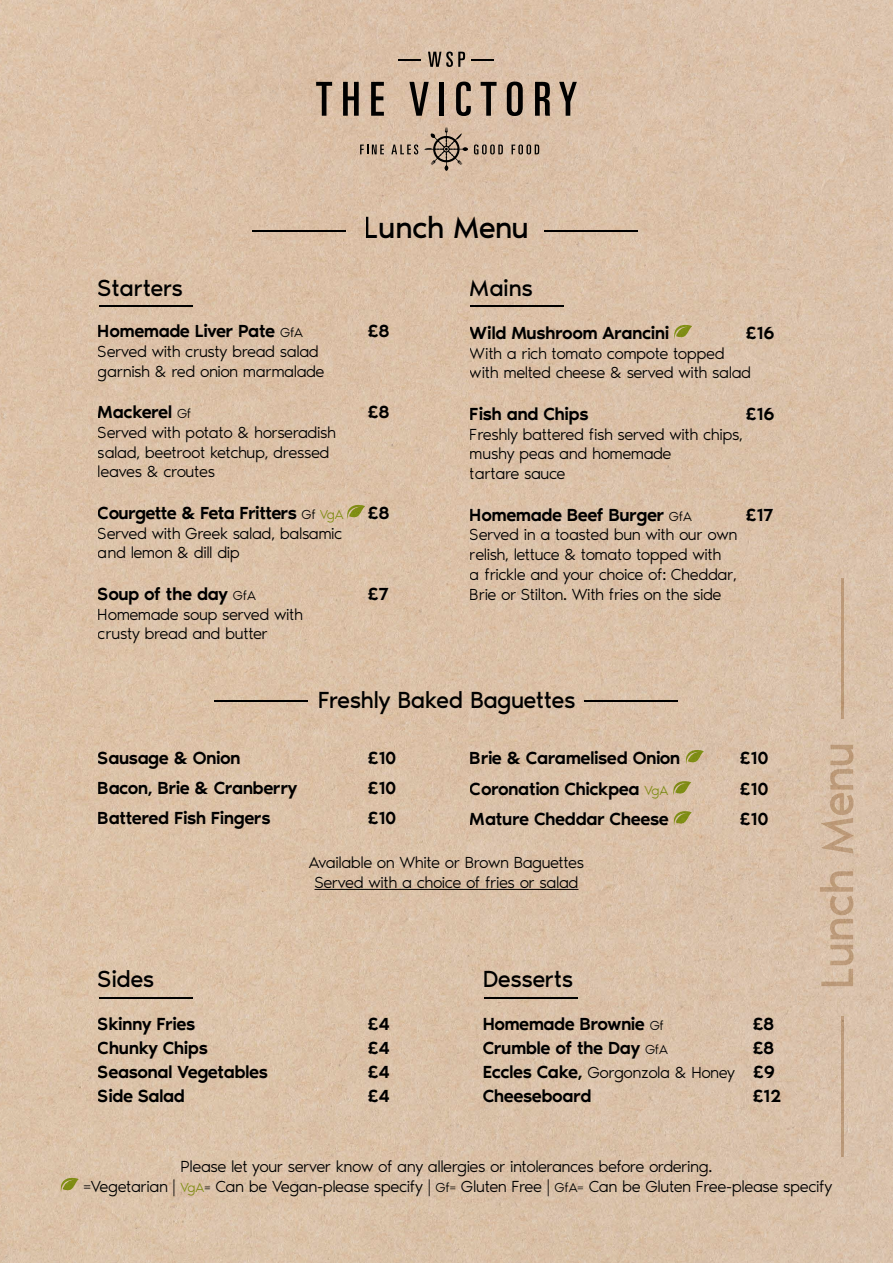
<style>
.page{position:relative;width:893px;height:1263px;background:#fff}
.page>*{position:absolute;margin:0;border:0;box-sizing:border-box;transform-origin:0 0}
.t1{font:31.5px "Noir Pro";letter-spacing:-.03em;color:#000}
.t2{font:24px "Noir Pro";letter-spacing:-.025em;color:#000}
.t3{font:500 18px "Noir Pro";letter-spacing:-.03em;color:#000}
.t4{font:300 16.5px/19.8px "Noir Pro";letter-spacing:-.03em;color:#000}
.s1{font-weight:300;font-size:13.5px}
.s2{font-weight:300;font-size:13.5px;color:#95bb20}
.s3{font-weight:500;font-size:18px}
.s4{font-size:13.5px;color:#95bb20}
.s5{font-size:13.5px}
</style>
<div class="page">
<img style="left:0;top:0;width:893px;height:1263px">
<svg style="left:428px;top:52px;width:37px;height:15px"></svg>
<svg style="left:316px;top:82px;width:16px;height:34px"></svg>
<svg style="left:343px;top:82px;width:16px;height:34px"></svg>
<svg style="left:371px;top:82px;width:13px;height:34px"></svg>
<svg style="left:409px;top:82px;width:20px;height:34px"></svg>
<hr style="left:440px;top:82px;width:4px;height:34px;background:#000">
<svg style="left:456px;top:82px;width:15px;height:34px"></svg>
<svg style="left:481px;top:82px;width:16px;height:34px"></svg>
<svg style="left:507px;top:82px;width:16px;height:34px"></svg>
<svg style="left:535px;top:82px;width:15px;height:34px"></svg>
<svg style="left:559px;top:82px;width:18px;height:34px"></svg>
<svg style="left:472px;top:59px;width:22px;height:1px"></svg>
<svg style="left:398px;top:59px;width:23px;height:1px"></svg>
<svg style="left:360px;top:145px;width:24px;height:9px"></svg>
<svg style="left:391px;top:144px;width:27px;height:10px"></svg>
<svg style="left:474px;top:144px;width:29px;height:10px"></svg>
<svg style="left:512px;top:144px;width:27px;height:10px"></svg>
<svg style="left:424px;top:127px;width:44px;height:44px;background:#b09a86"></svg>
<svg style="left:347px;top:504px;width:18px;height:17px"></svg>
<svg style="left:674px;top:324px;width:18px;height:17px"></svg>
<svg style="left:61px;top:1177px;width:18px;height:16px"></svg>
<hr style="left:584px;top:700px;width:94px;height:2px;background:#000">
<hr style="left:214px;top:700px;width:94px;height:2px;background:#000">
<hr style="left:252px;top:230px;width:94px;height:2px;background:#000">
<hr style="left:841px;top:1016px;width:3px;height:141px;background:#ddccb7">
<hr style="left:544px;top:230px;width:94px;height:2px;background:#000">
<hr style="left:841px;top:578px;width:3px;height:140px;background:#ddccb7">
<hr style="left:470px;top:305px;width:94px;height:2px;background:#000">
<hr style="left:99px;top:305px;width:94px;height:2px;background:#000">
<hr style="left:99px;top:997px;width:94px;height:2px;background:#000">
<hr style="left:484px;top:997px;width:94px;height:2px;background:#000">
<svg style="left:820px;top:745px;width:34px;height:241px;background:#d0b59a"></svg>
<svg style="left:686px;top:749px;width:18px;height:17px"></svg>
<svg style="left:673px;top:780px;width:18px;height:17px"></svg>
<svg style="left:674px;top:810px;width:18px;height:17px"></svg>
<hr style="left:314px;top:889px;width:264px;height:1px;background:#000">
<h1 class="t1" style="left:364px;top:203px;width:167px">Lunch Menu</h1>
<h2 class="t2" style="left:98px;top:269px;width:87px">Starters</h2>
<p class="t3" style="left:98px;top:317px;width:207px">Homemade Liver Pate <span class="s1">GfA</span></p>
<p class="t3" style="left:368px;top:317px;width:23px">£8</p>
<p class="t4" style="left:98px;top:340px;width:228px">Served with crusty bread salad garnish &amp; red onion marmalade</p>
<p class="t3" style="left:98px;top:398px;width:95px">Mackerel <span class="s1">Gf</span></p>
<p class="t3" style="left:368px;top:398px;width:23px">£8</p>
<p class="t4" style="left:98px;top:421px;width:240px">Served with potato &amp; horseradish salad, beetroot ketchup, dressed leaves &amp; croutes</p>
<p class="t3" style="left:98px;top:499px;width:247px">Courgette &amp; Feta Fritters <span class="s1">Gf</span> <span class="s2">VgA</span></p>
<p class="t3" style="left:368px;top:499px;width:23px">£8</p>
<p class="t4" style="left:98px;top:522px;width:246px">Served with Greek salad, balsamic and lemon &amp; dill dip</p>
<p class="t3" style="left:98px;top:580px;width:160px">Soup of the day <span class="s1">GfA</span></p>
<p class="t3" style="left:368px;top:580px;width:22px">£7</p>
<p class="t4" style="left:98px;top:603px;width:207px">Homemade soup served with crusty bread and butter</p>
<h2 class="t2" style="left:470px;top:269px;width:64px">Mains</h2>
<p class="t3" style="left:470px;top:319px;width:201px">Wild Mushroom Arancini</p>
<p class="t3" style="left:746px;top:319px;width:30px">£16</p>
<p class="t4" style="left:470px;top:342px;width:283px">With a rich tomato compote topped with melted cheese &amp; served with salad</p>
<p class="t3" style="left:470px;top:400px;width:120px">Fish and Chips</p>
<p class="t3" style="left:746px;top:400px;width:30px">£16</p>
<p class="t4" style="left:470px;top:423px;width:275px">Freshly battered fish served with chips, mushy peas and homemade<br>tartare sauce</p>
<p class="t3" style="left:470px;top:500px;width:224px">Homemade Beef Burger <span class="s1">GfA</span></p>
<p class="t3" style="left:746px;top:500px;width:29px">£17</p>
<p class="t4" style="left:470px;top:524px;width:269px">Served in a toasted bun with our own relish, lettuce &amp; tomato topped with<br>a frickle and your choice of: Cheddar, Brie or Stilton. With fries on the side</p>
<h2 class="t2" style="left:317px;top:682px;width:260px">Freshly Baked Baguettes</h2>
<p class="t3" style="left:98px;top:744px;width:144px">Sausage &amp; Onion</p>
<p class="t3" style="left:368px;top:744px;width:30px">£10</p>
<p class="t3" style="left:98px;top:774px;width:201px">Bacon, Brie &amp; Cranberry</p>
<p class="t3" style="left:368px;top:774px;width:30px">£10</p>
<p class="t3" style="left:98px;top:804px;width:174px">Battered Fish Fingers</p>
<p class="t3" style="left:368px;top:804px;width:30px">£10</p>
<p class="t3" style="left:470px;top:744px;width:212px">Brie &amp; Caramelised Onion</p>
<p class="t3" style="left:740px;top:744px;width:30px">£10</p>
<p class="t3" style="left:470px;top:775px;width:200px">Coronation Chickpea <span class="s2">VgA</span></p>
<p class="t3" style="left:740px;top:775px;width:30px">£10</p>
<p class="t3" style="left:470px;top:805px;width:201px">Mature Cheddar Cheese</p>
<p class="t3" style="left:740px;top:805px;width:30px">£10</p>
<p class="t4" style="left:309px;top:851px;width:277px;text-align:center">Available on White or Brown Baguettes<br>Served with a choice of fries or salad</p>
<h2 class="t2" style="left:98px;top:960px;width:58px">Sides</h2>
<p class="t3" style="left:98px;top:1010px;width:99px">Skinny Fries</p>
<p class="t3" style="left:368px;top:1010px;width:24px">£4</p>
<p class="t3" style="left:98px;top:1034px;width:112px">Chunky Chips</p>
<p class="t3" style="left:368px;top:1034px;width:24px">£4</p>
<p class="t3" style="left:98px;top:1058px;width:172px">Seasonal Vegetables</p>
<p class="t3" style="left:368px;top:1058px;width:24px">£4</p>
<p class="t3" style="left:98px;top:1082px;width:89px">Side Salad</p>
<p class="t3" style="left:368px;top:1082px;width:24px">£4</p>
<h2 class="t2" style="left:483px;top:960px;width:92px">Desserts</h2>
<p class="t3" style="left:483px;top:1010px;width:183px">Homemade Brownie <span class="s1">Gf</span></p>
<p class="t3" style="left:753px;top:1010px;width:23px">£8</p>
<p class="t3" style="left:483px;top:1034px;width:187px">Crumble of the Day <span class="s1">GfA</span></p>
<p class="t3" style="left:753px;top:1034px;width:23px">£8</p>
<p class="t4" style="left:483px;top:1062px;width:294px"><span class="s3">Eccles Cake,</span> Gorgonzola &amp; Honey <span class="s3">£9</span></p>
<p class="t3" style="left:483px;top:1082px;width:111px">Cheeseboard</p>
<p class="t3" style="left:753px;top:1082px;width:30px">£12</p>
<p class="t4" style="left:83px;top:1155px;width:751px;text-indent:97px">Please let your server know of any allergies or intolerances before ordering.<br>=Vegetarian | <span class="s4">VgA</span><span class="s5">=</span> Can be Vegan-please specify | <span class="s5">Gf=</span> Gluten Free | <span class="s5">GfA=</span> Can be Gluten Free-please specify</p>
</div>
